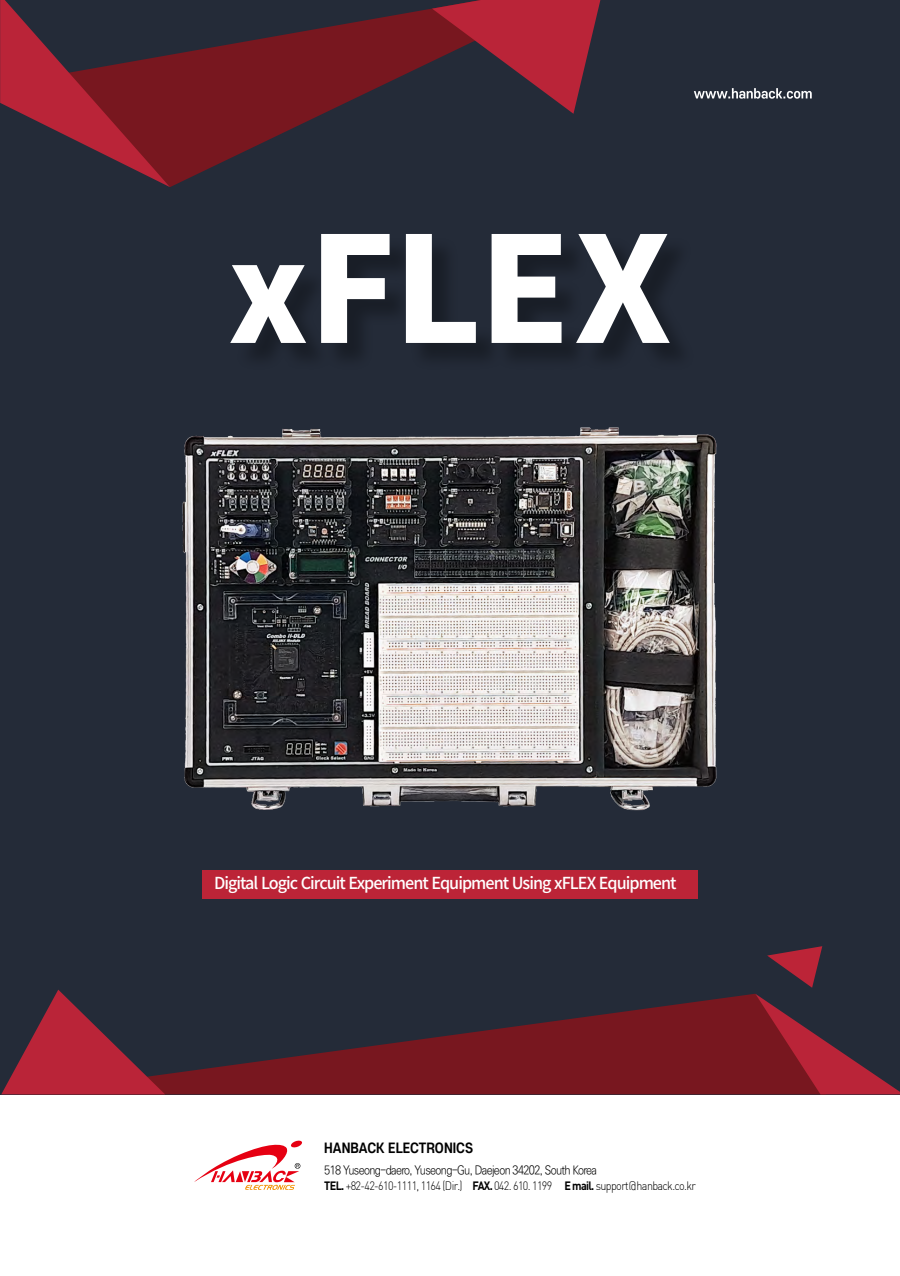
<style>
.page{position:relative;width:900px;height:1276px;background:#fff}
.page>*{position:absolute;margin:0;border:0;box-sizing:border-box;transform-origin:0 0}
.t1{font:500 16.5px "Noto Sans KR";letter-spacing:-.06em;color:#fff}
.t2{font:700 13.2px "S Core Dream 6";color:#000;scale:.95 1}
.t3{font:300 12px "DIN";letter-spacing:-.06em;color:#000;scale:.9 1}
.t4{font:12px "Ko Pub World Dotum PL";letter-spacing:-.06em;color:#000;scale:.9 1}
.s1{font-family:"DIN Pro";font-weight:700}
</style>
<div class="page">
<div style="left:0;top:0;width:899px;height:1094px;background:#242b38"></div>
<svg style="left:767px;top:946px;width:55px;height:41px"></svg>
<svg style="left:170px;top:8px;width:262px;height:179px;fill:#78171f"></svg>
<svg style="left:0;top:0;width:170px;height:187px"></svg>
<svg style="left:432px;top:0;width:168px;height:114px"></svg>
<svg style="left:165px;top:993px;width:590px;height:101px;fill:#78171f"></svg>
<svg style="left:755px;top:993px;width:144px;height:101px"></svg>
<svg style="left:1px;top:989px;width:164px;height:105px"></svg>
<svg style="left:694px;top:88px;width:117px;height:11px"></svg>
<div style="left:235px;top:237px;width:460px;height:133px;background:#000;opacity:.3"></div>
<svg style="left:230px;top:234px;width:439px;height:109px"></svg>
<img style="left:182px;top:427px;width:535px;height:384px">
<div style="left:202px;top:870px;width:495px;height:28px;background:#bc2437"></div>
<svg style="left:899px;top:0;width:1px;height:100px"></svg>
<svg style="left:194px;top:1140px;width:108px;height:50px"></svg>
<h1 class="t1" style="left:214px;top:874px;width:464px">Digital Logic Circuit Experiment Equipment Using xFLEX Equipment</h1>
<p class="t2" style="left:324px;top:1139px;width:158px">HANBACK ELECTRONICS</p>
<p class="t4" style="left:324px;top:1161px;width:304px">518 Yuseong-daero, Yuseong-Gu, Daejeon 34202, South Korea</p>
<p class="t3" style="left:324px;top:1178px;width:414px"><span class="s1">TEL.</span> +82-42-610-1111, 1164 (Dir.) <span class="s1">FAX.</span> 042. 610. 1199 <span class="s1">E mail.</span> support@hanback.co.kr</p>
</div>
